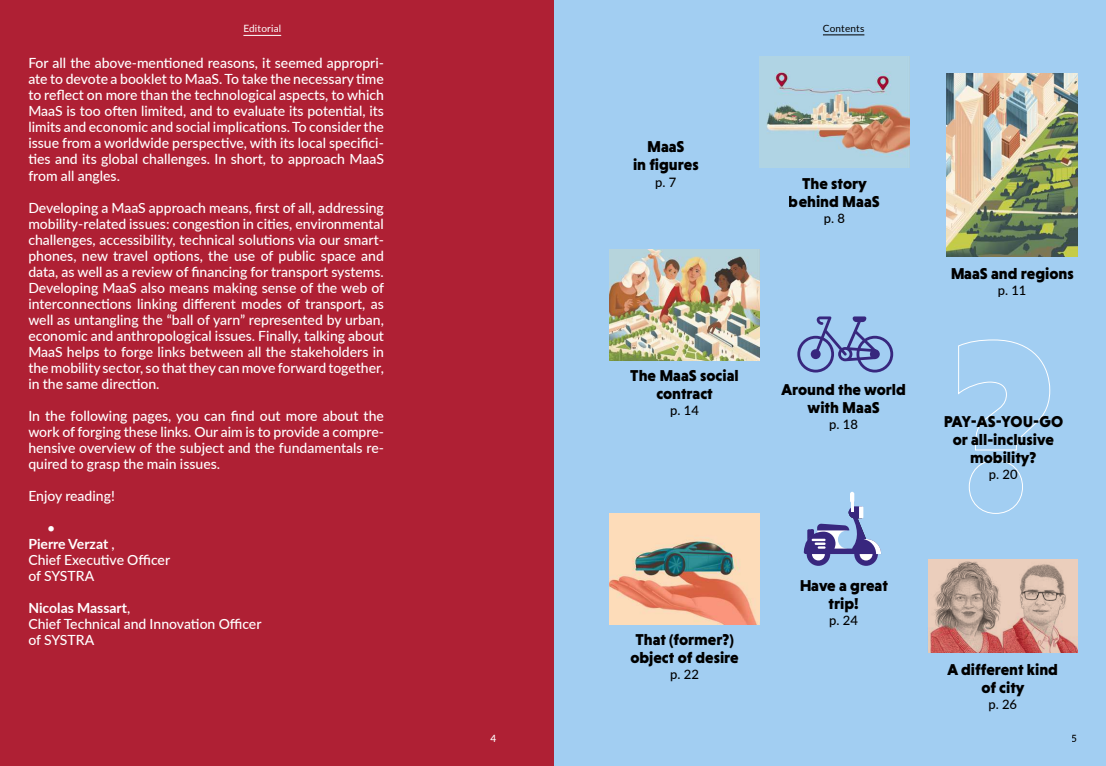
<style>
.page{position:relative;width:1106px;height:766px;background:#fff}
.page>*{position:absolute;margin:0;border:0;box-sizing:border-box;transform-origin:0 0}
.t1{font:900 16px/18px "Niveau Grotesk";color:#000;text-align:center}
.t2{font:500 14px/16px "Lato";color:#fff;text-align:justify}
.t3{font:500 13px "Lato";color:#000}
.t4{font:10px "Lato";letter-spacing:.02em;color:#fff}
.t5{font:10px "Lato";letter-spacing:.02em;color:#000}
.t6{font:500 10px "Lato";color:#fff}
.t7{font:500 10px "Lato";color:#000}
.s1{font-weight:700}
</style>
<div class="page">
<div style="left:553px;top:0;width:553px;height:765px;background:#a2cef2"></div>
<div style="left:0;top:0;width:553px;height:765px;background:#af2034"></div>
<hr style="left:243px;top:35px;width:38px;height:1px;background:#fff">
<img style="left:946px;top:73px;width:131px;height:184px">
<img style="left:609px;top:249px;width:150px;height:111px">
<img style="left:609px;top:513px;width:151px;height:111px">
<img style="left:759px;top:56px;width:150px;height:111px">
<svg style="left:797px;top:316px;width:96px;height:56px"></svg>
<div style="left:870px;top:349px;width:9px;height:10px;background:#38277e;border-radius:50%"></div>
<div style="left:810px;top:349px;width:10px;height:10px;background:#38277e;border-radius:50%"></div>
<svg style="left:958px;top:339px;width:92px;height:175px"></svg>
<div style="left:806px;top:542px;width:24px;height:23px;background:#38277e;border-radius:50%"></div>
<div style="left:812px;top:547px;width:13px;height:13px;background:#fff;border-radius:50%"></div>
<div style="left:854px;top:542px;width:23px;height:23px;background:#38277e;border-radius:50%"></div>
<div style="left:859px;top:547px;width:13px;height:13px;background:#fff;border-radius:50%"></div>
<svg style="left:803px;top:500px;width:78px;height:54px"></svg>
<hr style="left:850px;top:491px;width:4px;height:11px;background:#fff;border-radius:2px">
<hr style="left:823px;top:35px;width:41px;height:1px;background:#000">
<img style="left:928px;top:559px;width:72px;height:93px">
<img style="left:1000px;top:559px;width:77px;height:93px">
<p class="t4" style="left:243px;top:22px;width:39px">Editorial</p>
<p class="t2" style="left:28px;top:55px;width:357px">For all the above-mentioned reasons, it seemed appropri&shy;ate to devote a booklet to MaaS. To take the necessary time to reflect on more than the technological aspects, to which MaaS is too often limited, and to evaluate its potential, its limits and economic and social implications. To consider the issue from a worldwide perspective, with its local specifici&shy;ties and its global challenges. In short, to approach MaaS from all angles.</p>
<p class="t2" style="left:28px;top:199px;width:357px">Developing a MaaS approach means, first of all, addressing mobility-related issues: congestion in cities, environmental challenges, accessibility, technical solutions via our smart&shy;phones, new travel options, the use of public space and data, as well as a review of financing for transport systems.<br>Developing MaaS also means making sense of the web of interconnections linking different modes of transport, as well as untangling the “ball of yarn” represented by urban, economic and anthropological issues. Finally, talking about MaaS helps to forge links between all the stakeholders in the mobility sector, so that they can move forward together, in the same direction.</p>
<p class="t2" style="left:28px;top:407px;width:357px">In the following pages, you can find out more about the work of forging these links. Our aim is to provide a compre&shy;hensive overview of the subject and the fundamentals re&shy;quired to grasp the main issues.</p>
<p class="t2" style="left:28px;top:487px;width:88px">Enjoy reading!</p>
<p class="t2" style="left:28px;top:519px;width:143px;text-align:left;text-indent:19px">•<br><span class="s1">Pierre Verzat</span> ,<br>Chief Executive Officer of SYSTRA</p>
<p class="t2" style="left:28px;top:599px;width:235px;text-align:left"><span class="s1">Nicolas Massart</span>,<br>Chief Technical and Innovation Officer of SYSTRA</p>
<p class="t6" style="left:490px;top:730px;width:7px">4</p>
<p class="t5" style="left:823px;top:21px;width:43px">Contents</p>
<p class="t1" style="left:633px;top:138px;width:67px">MaaS<br>in figures</p>
<p class="t3" style="left:655px;top:172px;width:23px">p.7</p>
<p class="t1" style="left:630px;top:366px;width:110px">The MaaS social contract</p>
<p class="t3" style="left:670px;top:400px;width:30px">p. 14</p>
<p class="t1" style="left:630px;top:630px;width:110px">That (former?) object of desire</p>
<p class="t3" style="left:670px;top:664px;width:30px">p. 22</p>
<p class="t1" style="left:789px;top:174px;width:92px">The story behind MaaS</p>
<p class="t3" style="left:823px;top:208px;width:23px">p.8</p>
<p class="t1" style="left:781px;top:380px;width:126px">Around the world with MaaS</p>
<p class="t3" style="left:829px;top:414px;width:30px">p. 18</p>
<p class="t1" style="left:950px;top:264px;width:125px">MaaS and regions</p>
<p class="t3" style="left:997px;top:280px;width:30px">p. 11</p>
<p class="t1" style="left:943px;top:412px;width:121px">PAY-AS-YOU-GO or all-inclusive mobility?</p>
<p class="t3" style="left:989px;top:464px;width:30px">p. 20</p>
<p class="t1" style="left:799px;top:576px;width:90px">Have a great trip!</p>
<p class="t3" style="left:829px;top:610px;width:30px">p. 24</p>
<p class="t1" style="left:947px;top:660px;width:112px">A different kind of city</p>
<p class="t3" style="left:988px;top:694px;width:30px">p. 26</p>
<p class="t7" style="left:1071px;top:730px;width:7px">5</p>
</div>
